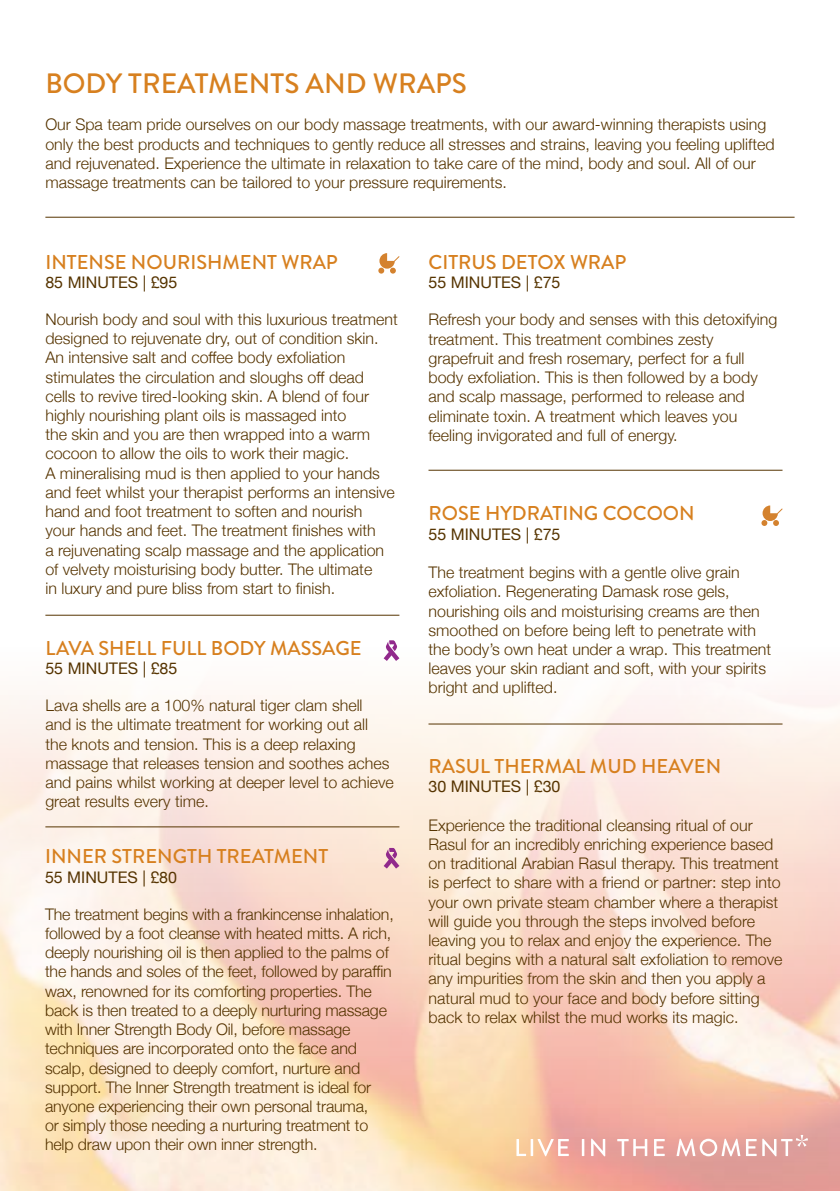
<style>
.page{position:relative;width:840px;height:1191px;background:#fff}
.page>*{position:absolute;margin:0;border:0;box-sizing:border-box;transform-origin:0 0}
.t1{font:500 28px "Brandon Grotesque";color:#d7801f}
.t2{font:500 20px "Brandon Grotesque";color:#d7801f}
.t3{font:300 16px/19.2px "Helvetica Neue";color:#563401}
.t4{font:16px "Helvetica Neue";color:#563401}
</style>
<div class="page">
<img style="left:1px;top:216px;width:838px;height:975px">
<img style="left:0;top:695px;width:1px;height:496px">
<hr style="left:45px;top:217px;width:749px;height:1px;background:#563401">
<hr style="left:45px;top:826px;width:354px;height:1px;background:#563401">
<hr style="left:45px;top:614px;width:354px;height:1px;background:#563401">
<hr style="left:428px;top:470px;width:354px;height:1px;background:#563401">
<hr style="left:428px;top:723px;width:354px;height:1px;background:#563401">
<svg style="left:516px;top:1139px;width:10px;height:17px"></svg>
<hr style="left:530px;top:1139px;width:3px;height:17px;background:#fff">
<svg style="left:537px;top:1139px;width:31px;height:17px"></svg>
<hr style="left:581px;top:1139px;width:3px;height:17px;background:#fff">
<svg style="left:590px;top:1138px;width:15px;height:18px"></svg>
<svg style="left:617px;top:1139px;width:30px;height:17px"></svg>
<svg style="left:653px;top:1139px;width:11px;height:17px"></svg>
<svg style="left:676px;top:1135px;width:131px;height:21px"></svg>
<svg style="left:761px;top:505px;width:21px;height:21px"></svg>
<svg style="left:378px;top:253px;width:21px;height:21px"></svg>
<svg style="left:383px;top:640px;width:16px;height:21px"></svg>
<svg style="left:383px;top:848px;width:16px;height:20px"></svg>
<h1 class="t1" style="left:45px;top:64px;width:423px">BODY TREATMENTS AND WRAPS</h1>
<p class="t3" style="left:45px;top:114px;width:730px">Our Spa team pride ourselves on our body massage treatments, with our award-winning therapists using only the best products and techniques to gently reduce all stresses and strains, leaving you feeling uplifted and rejuvenated. Experience the ultimate in relaxation to take care of the mind, body and soul. All of our massage treatments can be tailored to your pressure requirements.</p>
<p class="t2" style="left:45px;top:248px;width:294px">INTENSE NOURISHMENT WRAP</p>
<p class="t4" style="left:45px;top:270px;width:133px">85 MINUTES | £95</p>
<p class="t3" style="left:45px;top:308px;width:354px">Nourish body and soul with this luxurious treatment designed to rejuvenate dry, out of condition skin.<br>An intensive salt and coffee body exfoliation stimulates the circulation and sloughs off dead cells to revive tired-looking skin. A blend of four highly nourishing plant oils is massaged into<br>the skin and you are then wrapped into a warm cocoon to allow the oils to work their magic.<br>A mineralising mud is then applied to your hands and feet whilst your therapist performs an intensive hand and foot treatment to soften and nourish<br>your hands and feet. The treatment finishes with<br>a rejuvenating scalp massage and the application of velvety moisturising body butter. The ultimate<br>in luxury and pure bliss from start to finish.</p>
<p class="t2" style="left:45px;top:634px;width:317px">LAVA SHELL FULL BODY MASSAGE</p>
<p class="t4" style="left:45px;top:657px;width:133px">55 MINUTES | £85</p>
<p class="t3" style="left:45px;top:694px;width:350px">Lava shells are a 100% natural tiger clam shell<br>and is the ultimate treatment for working out all<br>the knots and tension. This is a deep relaxing massage that releases tension and soothes aches and pains whilst working at deeper level to achieve great results every time.</p>
<p class="t2" style="left:45px;top:842px;width:284px">INNER STRENGTH TREATMENT</p>
<p class="t4" style="left:45px;top:865px;width:133px">55 MINUTES | £80</p>
<p class="t3" style="left:45px;top:903px;width:350px">The treatment begins with a frankincense inhalation, followed by a foot cleanse with heated mitts. A rich, deeply nourishing oil is then applied to the palms of the hands and soles of the feet, followed by paraffin wax, renowned for its comforting properties. The back is then treated to a deeply nurturing massage with Inner Strength Body Oil, before massage techniques are incorporated onto the face and scalp, designed to deeply comfort, nurture and support. The Inner Strength treatment is ideal for anyone experiencing their own personal trauma,<br>or simply those needing a nurturing treatment to help draw upon their own inner strength.</p>
<p class="t2" style="left:428px;top:248px;width:199px">CITRUS DETOX WRAP</p>
<p class="t4" style="left:428px;top:271px;width:133px">55 MINUTES | £75</p>
<p class="t3" style="left:428px;top:309px;width:350px">Refresh your body and senses with this detoxifying treatment. This treatment combines zesty grapefruit and fresh rosemary, perfect for a full body exfoliation. This is then followed by a body and scalp massage, performed to release and eliminate toxin. A treatment which leaves you feeling invigorated and full of energy.</p>
<p class="t2" style="left:428px;top:500px;width:267px">ROSE HYDRATING COCOON</p>
<p class="t4" style="left:428px;top:522px;width:133px">55 MINUTES | £75</p>
<p class="t3" style="left:428px;top:561px;width:344px">The treatment begins with a gentle olive grain exfoliation. Regenerating Damask rose gels, nourishing oils and moisturising creams are then smoothed on before being left to penetrate with the body’s own heat under a wrap. This treatment leaves your skin radiant and soft, with your spirits bright and uplifted.</p>
<p class="t2" style="left:428px;top:752px;width:294px">RASUL THERMAL MUD HEAVEN</p>
<p class="t4" style="left:428px;top:775px;width:133px">30 MINUTES | £30</p>
<p class="t3" style="left:428px;top:814px;width:355px">Experience the traditional cleansing ritual of our Rasul for an incredibly enriching experience based on traditional Arabian Rasul therapy. This treatment is perfect to share with a friend or partner: step into your own private steam chamber where a therapist will guide you through the steps involved before leaving you to relax and enjoy the experience. The ritual begins with a natural salt exfoliation to remove any impurities from the skin and then you apply a natural mud to your face and body before sitting back to relax whilst the mud works its magic.</p>
</div>
